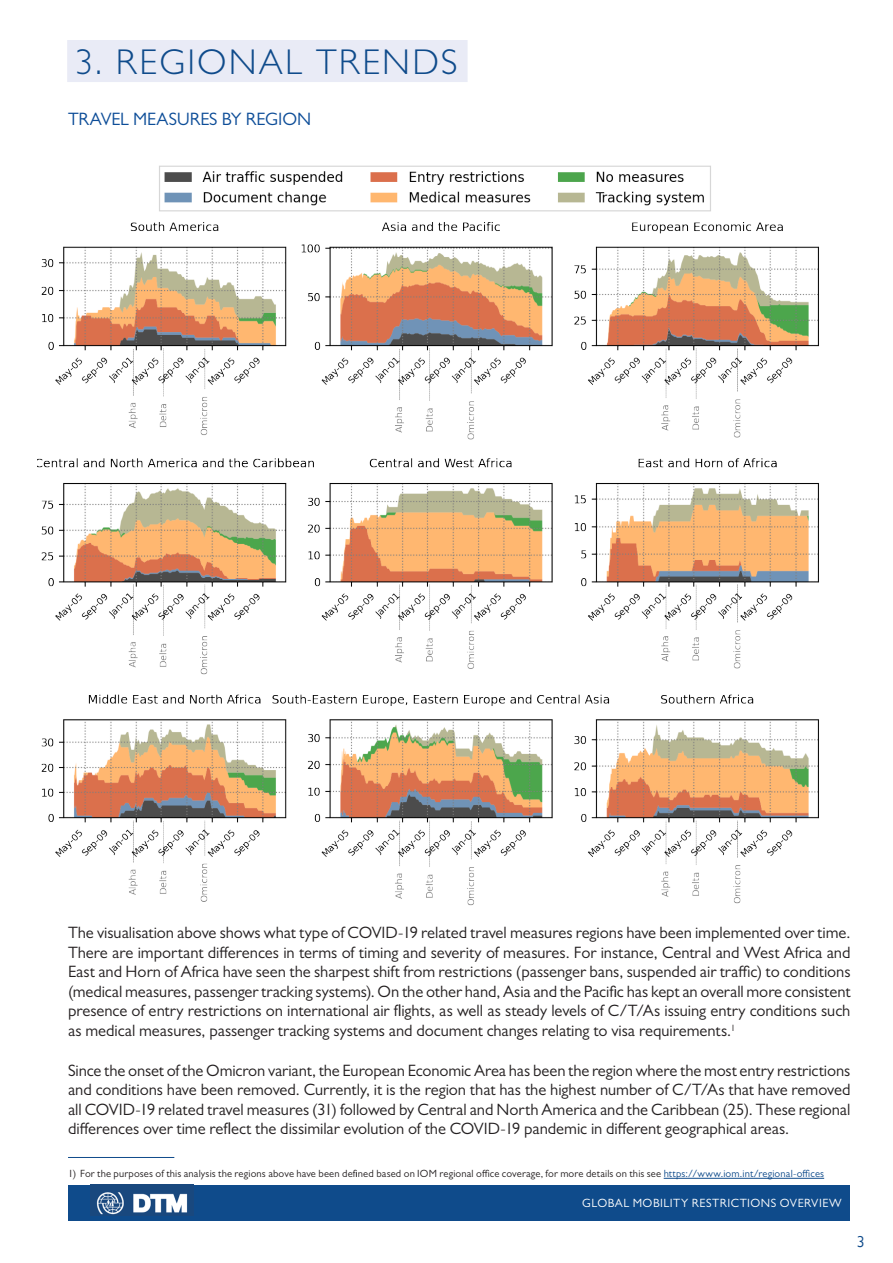
<style>
.page{position:relative;width:893px;height:1263px;background:#fff}
.page>*{position:absolute;margin:0;border:0;box-sizing:border-box;transform-origin:0 0}
.t1{font:300 36px "Gill Sans MT Pro";letter-spacing:.065em;color:#0f4b8b}
.texte{font:18px "Gill Sans MT Pro";color:#0d4d98}
.texte-2{font:16.5px/19.5px "Gill Sans MT Pro";color:#231f20;text-align:justify}
.t2{font:15.75px "Gill Sans Nova";color:#0f4b8b}
.t3{font:12px "Gill Sans MT Pro";letter-spacing:.04em;color:#fff}
.texte-3{font:10.5px "Gill Sans MT Pro";letter-spacing:.015em;color:#231f20}
.s1{color:#0f4b8b}
</style>
<div class="page">
<div style="left:68px;top:1185px;width:782px;height:35px;background:#0f4b8b"></div>
<img style="left:91px;top:1184px;width:102px;height:31px">
<hr style="left:68px;top:1157px;width:106px;height:1px;background:#0f4b8b">
<hr style="left:664px;top:1178px;width:160px;height:1px;background:#0f4b8b">
<div style="left:67px;top:40px;width:401px;height:42px;background:#e9ebf6"></div>
<img style="left:37px;top:165px;width:782px;height:741px">
<p class="t1" style="left:76px;top:40px;width:383px">3. REGIONAL TRENDS</p>
<p class="texte" style="left:68px;top:108px;width:245px">TRAVEL MEASURES BY REGION</p>
<p class="texte-2" style="left:68px;top:923px;width:784px">The visualisation above shows what type of COVID-19 related travel measures regions have been implemented over time.<br>There are important differences in terms of timing and severity of measures. For instance, Central and West Africa and East and Horn of Africa have seen the sharpest shift from restrictions (passenger bans, suspended air traffic) to conditions (medical measures, passenger tracking systems). On the other hand, Asia and the Pacific has kept an overall more consistent presence of entry restrictions on international air flights, as well as steady levels of C/T/As issuing entry conditions such as medical measures, passenger tracking systems and document changes relating to visa requirements.<sup>1</sup></p>
<p class="texte-2" style="left:68px;top:1060px;width:784px">Since the onset of the Omicron variant, the European Economic Area has been the region where the most entry restrictions and conditions have been removed. Currently, it is the region that has the highest number of C/T/As that have removed all COVID-19 related travel measures (31) followed by Central and North America and the Caribbean (25). These regional differences over time reflect the dissimilar evolution of the COVID-19 pandemic in different geographical areas.</p>
<p class="texte-3" style="left:68px;top:1167px;width:758px">1) For the purposes of this analysis the regions above have been defined based on IOM regional office coverage, for more details on this see <span class="s1">https://www.iom.int/regional-offices</span></p>
<p class="t3" style="left:582px;top:1195px;width:261px">GLOBAL MOBILITY RESTRICTIONS OVERVIEW</p>
<p class="t2" style="left:857px;top:1232px;width:9px">3</p>
</div>
